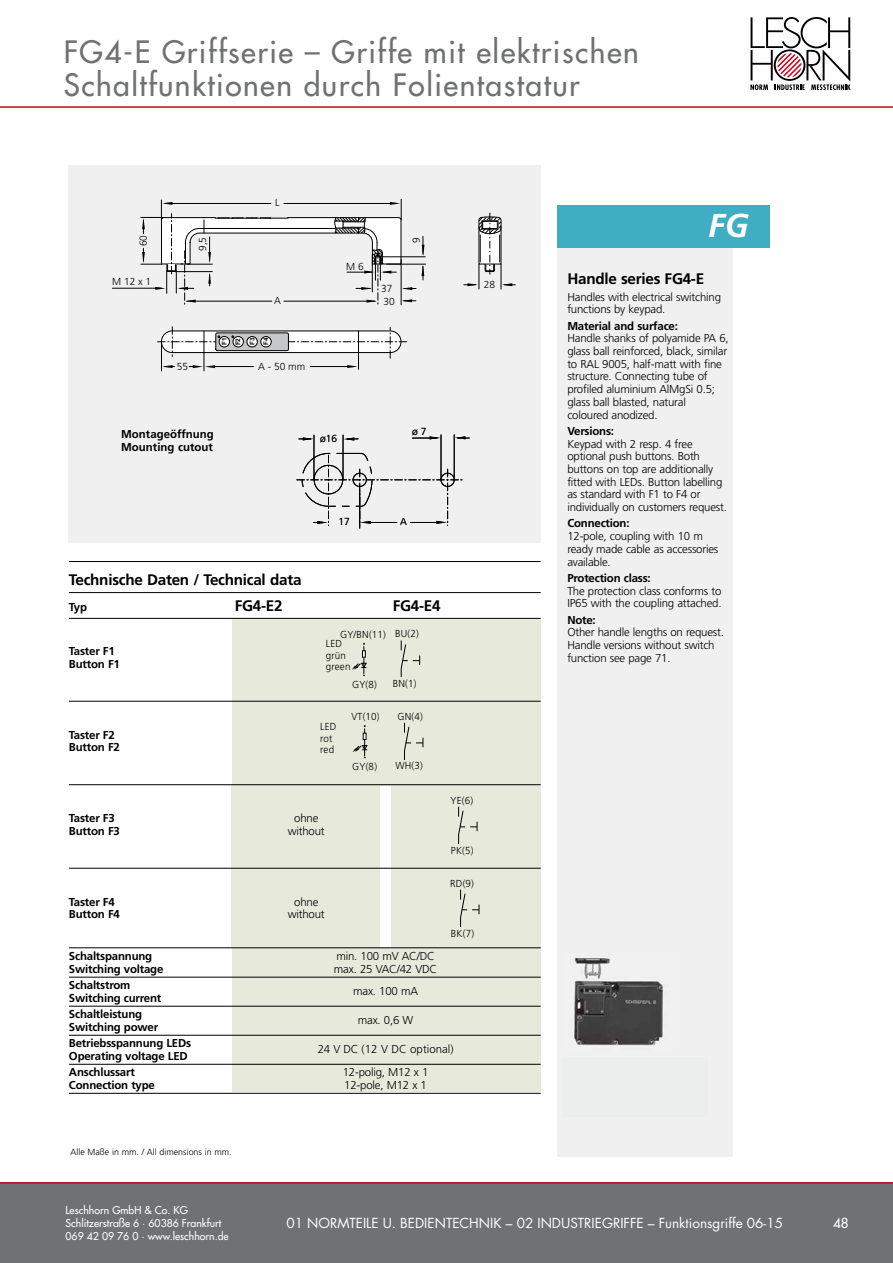
<style>
.page{position:relative;width:893px;height:1263px;background:#fff}
.page>*{position:absolute;margin:0;border:0;box-sizing:border-box;transform-origin:0 0}
.t1{font:italic 700 33px "Frutiger LT Std";color:#fff}
.t2{font:500 30px/33px "Futura Std";letter-spacing:.05em;color:#707172}
.t3{font:700 15.3px "Frutiger LT Std";letter-spacing:-.015em;color:#000}
.t4{font:13.5px "Futura Std";color:#fff}
.t5{font:500 13.5px "Futura Std";color:#fff}
.t6{font:300 11.4px/12.8px "Frutiger";letter-spacing:-.015em;color:#000}
.t7{font:700 11.4px/12.8px "Frutiger LT Std";letter-spacing:-.015em;color:#000}
.t8{font:500 10.5px/12.6px "Futura Std";color:#fff}
.t9{font:300 10.2px/11.4px "Frutiger";letter-spacing:.02em;color:#000;scale:.96 1}
.t10{font:300 10.2px "Frutiger";letter-spacing:.02em;color:#000}
.t11{font:300 8.85px "Frutiger";color:#000}
.t12{font:700 6.3px/13.8px "Arial";color:#000}
.s1{font-weight:400}
</style>
<div class="page">
<div style="left:0;top:1182px;width:893px;height:81px;background:#707172"></div>
<hr style="left:0;top:1182px;width:893px;height:2px;background:#cd071e">
<hr style="left:0;top:106px;width:893px;height:2px;background:#cd071e">
<svg style="left:750px;top:17px;width:100px;height:73px"></svg>
<div style="left:231px;top:784px;width:149px;height:163px;background:#e7eada"></div>
<div style="left:557px;top:128px;width:176px;height:1029px;background:#f0f0f1"></div>
<div style="left:557px;top:204px;width:213px;height:43px;background:#3fadc2"></div>
<div style="left:69px;top:166px;width:472px;height:377px;background:#f0f0f1"></div>
<hr style="left:112px;top:288px;width:49px;height:1px;background:#000">
<svg style="left:157px;top:327px;width:250px;height:44px"></svg>
<svg style="left:464px;top:213px;width:51px;height:76px"></svg>
<hr style="left:387px;top:264px;width:39px;height:1px;background:#000">
<hr style="left:379px;top:257px;width:46px;height:1px;background:#000">
<svg style="left:422px;top:236px;width:2px;height:20px"></svg>
<svg style="left:422px;top:265px;width:2px;height:15px"></svg>
<svg style="left:141px;top:199px;width:275px;height:106px"></svg>
<div style="left:391px;top:784px;width:150px;height:163px;background:#e7eada"></div>
<div style="left:232px;top:948px;width:309px;height:144px;background:#e7eada"></div>
<div style="left:232px;top:619px;width:309px;height:166px;background:#e7eada"></div>
<svg style="left:458px;top:807px;width:20px;height:36px"></svg>
<svg style="left:460px;top:890px;width:20px;height:37px"></svg>
<svg style="left:351px;top:643px;width:16px;height:33px"></svg>
<svg style="left:401px;top:640px;width:19px;height:37px"></svg>
<svg style="left:352px;top:725px;width:16px;height:33px"></svg>
<svg style="left:404px;top:723px;width:20px;height:36px"></svg>
<img style="left:574px;top:958px;width:90px;height:88px">
<hr style="left:359px;top:490px;width:1px;height:38px;background:#000">
<hr style="left:441px;top:435px;width:1px;height:45px;background:#000">
<hr style="left:454px;top:435px;width:1px;height:45px;background:#000">
<hr style="left:314px;top:435px;width:1px;height:45px;background:#000">
<hr style="left:343px;top:435px;width:1px;height:45px;background:#000">
<svg style="left:455px;top:436px;width:14px;height:3px"></svg>
<svg style="left:297px;top:453px;width:166px;height:73px"></svg>
<svg style="left:299px;top:437px;width:14px;height:3px"></svg>
<svg style="left:344px;top:437px;width:14px;height:3px"></svg>
<svg style="left:412px;top:436px;width:28px;height:3px"></svg>
<div style="left:314px;top:465px;width:29px;height:29px;border:1px solid #000;border-radius:50%"></div>
<hr style="left:69px;top:561px;width:472px;height:1px;background:#000">
<hr style="left:69px;top:592px;width:472px;height:1px;background:#000">
<hr style="left:69px;top:618px;width:472px;height:1px;background:#000">
<hr style="left:69px;top:701px;width:472px;height:1px;background:#000">
<hr style="left:69px;top:784px;width:472px;height:1px;background:#000">
<hr style="left:69px;top:868px;width:472px;height:1px;background:#000">
<hr style="left:69px;top:947px;width:472px;height:1px;background:#000">
<hr style="left:69px;top:977px;width:472px;height:1px;background:#000">
<hr style="left:69px;top:1006px;width:472px;height:1px;background:#000">
<hr style="left:69px;top:1035px;width:472px;height:1px;background:#000">
<hr style="left:69px;top:1064px;width:472px;height:1px;background:#000">
<hr style="left:69px;top:1093px;width:472px;height:1px;background:#000">
<div style="left:563px;top:1057px;width:145px;height:59px;background:#eceded"></div>
<div style="left:557px;top:128px;width:241px;height:77px;background:#fff"></div>
<h2 class="t2" style="left:64px;top:36px;width:577px">FG4-E Griffserie – Griffe mit elektrischen<br>Schaltfunktionen durch Folientastatur</h2>
<p class="t10" style="left:137px;top:246px;width:13px;rotate:-90deg">60</p>
<p class="t10" style="left:112px;top:275px;width:41px">M 12 x 1</p>
<p class="t10" style="left:197px;top:251px;width:16px;rotate:-90deg">9,5</p>
<p class="t10" style="left:275px;top:197px;width:6px">L</p>
<p class="t10" style="left:274px;top:294px;width:8px">A</p>
<p class="t12" style="left:218px;top:345px;width:9px;rotate:-90deg">F1<br>F2</p>
<p class="t12" style="left:246px;top:345px;width:9px;rotate:-90deg">F3<br>F4</p>
<p class="t10" style="left:177px;top:360px;width:13px">55</p>
<p class="t10" style="left:258px;top:360px;width:48px">A - 50 mm</p>
<p class="t10" style="left:346px;top:260px;width:19px">M 6</p>
<p class="t10" style="left:381px;top:282px;width:13px">37</p>
<p class="t10" style="left:383px;top:295px;width:13px">30</p>
<p class="t10" style="left:411px;top:243px;width:7px;rotate:-90deg">9</p>
<p class="t7" style="left:121px;top:428px;width:94px">Montageöffnung<br>Mounting cutout</p>
<p class="t10" style="left:320px;top:432px;width:18px">ø16</p>
<p class="t10" style="left:412px;top:426px;width:16px">ø 7</p>
<p class="t10" style="left:484px;top:279px;width:13px">28</p>
<p class="t10" style="left:338px;top:516px;width:13px">17</p>
<p class="t10" style="left:400px;top:516px;width:8px">A</p>
<h3 class="t3" style="left:69px;top:570px;width:234px">Technische Daten / Technical data</h3>
<p class="t7" style="left:69px;top:600px;width:20px">Typ</p>
<h3 class="t3" style="left:235px;top:596px;width:49px">FG4-E2</h3>
<h3 class="t3" style="left:393px;top:596px;width:49px">FG4-E4</h3>
<p class="t7" style="left:69px;top:645px;width:52px">Taster F1<br>Button F1</p>
<p class="t9" style="left:395px;top:628px;width:26px">BU(2)</p>
<p class="t9" style="left:340px;top:628px;width:49px">GY/BN(11)</p>
<p class="t9" style="left:326px;top:638px;width:27px">LED grün green</p>
<p class="t7" style="left:69px;top:728px;width:52px">Taster F2<br>Button F2</p>
<p class="t9" style="left:320px;top:721px;width:18px">LED rot red</p>
<p class="t9" style="left:352px;top:678px;width:27px">GY(8)</p>
<p class="t9" style="left:351px;top:710px;width:31px">VT(10)</p>
<p class="t9" style="left:393px;top:678px;width:26px">BN(1)</p>
<p class="t9" style="left:398px;top:710px;width:28px">GN(4)</p>
<p class="t9" style="left:352px;top:761px;width:27px">GY(8)</p>
<p class="t9" style="left:395px;top:760px;width:30px">WH(3)</p>
<p class="t7" style="left:69px;top:812px;width:47px">Taster F3</p>
<p class="t6" style="left:294px;top:812px;width:26px">ohne</p>
<p class="t7" style="left:69px;top:824px;width:52px">Button F3</p>
<p class="t6" style="left:288px;top:824px;width:38px">without</p>
<p class="t9" style="left:451px;top:794px;width:25px">YE(6)</p>
<p class="t9" style="left:451px;top:845px;width:25px">PK(5)</p>
<p class="t9" style="left:450px;top:877px;width:26px">RD(9)</p>
<p class="t7" style="left:69px;top:895px;width:47px">Taster F4</p>
<p class="t6" style="left:294px;top:895px;width:26px">ohne</p>
<p class="t7" style="left:69px;top:908px;width:52px">Button F4</p>
<p class="t6" style="left:288px;top:908px;width:38px">without</p>
<p class="t7" style="left:69px;top:950px;width:85px">Schaltspannung</p>
<p class="t6" style="left:336px;top:950px;width:100px">min. 100 mV AC/DC</p>
<p class="t7" style="left:69px;top:962px;width:96px">Switching voltage</p>
<p class="t6" style="left:334px;top:962px;width:105px">max. 25 VAC/42 VDC</p>
<p class="t7" style="left:69px;top:979px;width:63px">Schaltstrom</p>
<p class="t6" style="left:353px;top:985px;width:66px">max. 100 mA</p>
<p class="t7" style="left:69px;top:990px;width:94px;line-height:16.4px">Switching current<br>Schaltleistung</p>
<p class="t9" style="left:451px;top:928px;width:26px">BK(7)</p>
<p class="t6" style="left:358px;top:1014px;width:57px">max. 0,6 W</p>
<p class="t7" style="left:69px;top:1019px;width:124px;line-height:16.4px">Switching power<br>Betriebsspannung LEDs</p>
<p class="t6" style="left:318px;top:1043px;width:137px">24 V DC (12 V DC optional)</p>
<p class="t7" style="left:69px;top:1048px;width:120px;line-height:16.4px">Operating voltage LED<br>Anschlussart</p>
<p class="t6" style="left:343px;top:1066px;width:87px">12-polig, M12 x 1</p>
<p class="t7" style="left:69px;top:1078px;width:87px">Connection type</p>
<p class="t6" style="left:344px;top:1078px;width:84px">12-pole, M12 x 1</p>
<p class="t11" style="left:70px;top:1146px;width:163px">Alle Maße in mm. / All dimensions in mm.</p>
<h1 class="t1" style="left:708px;top:206px;width:42px">FG</h1>
<h3 class="t3" style="left:567px;top:270px;width:138px">Handle series FG4-E</h3>
<p class="t6" style="left:567px;top:290px;width:155px">Handles with electrical switching functions by keypad.</p>
<p class="t7" style="left:567px;top:319px;width:112px">Material and surface:</p>
<p class="t6" style="left:567px;top:332px;width:163px">Handle shanks of polyamide PA 6, glass ball reinforced, black, similar to RAL 9005, half-matt with fine structure. Connecting tube of profiled aluminium AlMgSi 0.5; glass ball blasted, natural coloured anodized.</p>
<p class="t7" style="left:567px;top:425px;width:48px">Versions:</p>
<p class="t6" style="left:567px;top:437px;width:161px">Keypad with 2 resp. 4 free optional push buttons. Both buttons on top are additionally fitted with LEDs. Button labelling as standard with F1 to F4 or individually on customers request.</p>
<p class="t7" style="left:567px;top:517px;width:64px">Connection:</p>
<p class="t6" style="left:567px;top:530px;width:152px">12-pole, coupling with 10 m ready made cable as accessories available.</p>
<p class="t7" style="left:567px;top:572px;width:85px">Protection class:</p>
<p class="t6" style="left:567px;top:584px;width:156px">The protection class conforms to<br>IP65 with the coupling attached.</p>
<p class="t7" style="left:567px;top:613px;width:30px">Note:</p>
<p class="t6" style="left:567px;top:626px;width:158px">Other handle lengths on request.<br>Handle versions without switch function see page 71.</p>
<p class="t8" style="left:66px;top:1204px;width:165px">Leschhorn GmbH &amp; Co. KG<br>Schlitzerstraße 6 <span class="s1">·</span> 60386 Frankfurt<br>069 42 09 76 0 <span class="s1">·</span> www.leschhorn.de</p>
<p class="t4" style="left:286px;top:1214px;width:299px">01 NORMTEILE U. BEDIENTECHN IK – 02 INDUSTRIE</p>
<p class="t4" style="left:602px;top:1214px;width:183px">GRI FFE – FUNKTIONSGRIFFE 06-15</p>
<p class="t5" style="left:833px;top:1215px;width:17px">48</p>
</div>
